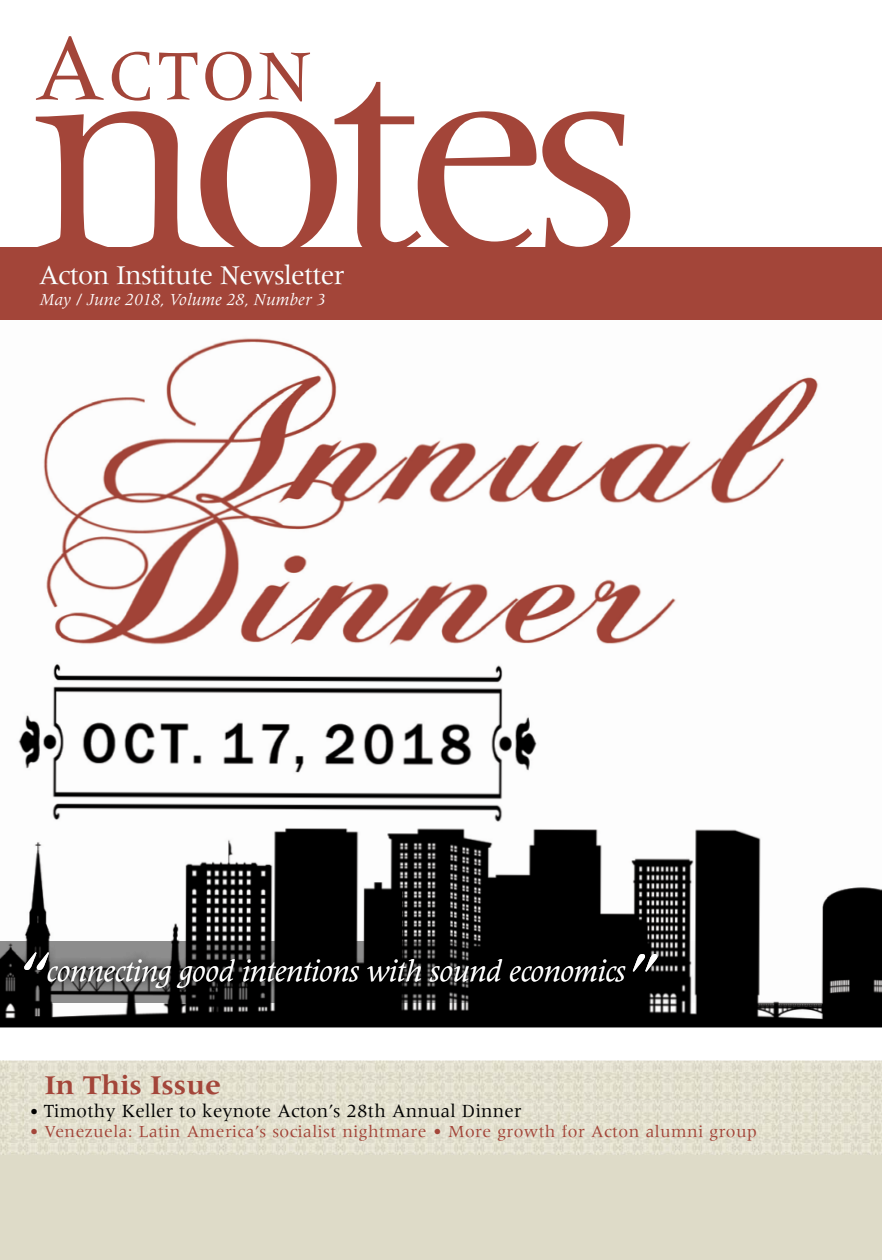
<style>
.page{position:relative;width:882px;height:1260px;background:#fff}
.page>*{position:absolute;margin:0;border:0;box-sizing:border-box;transform-origin:0 0}
.t1{font:294px "Meridien";letter-spacing:-.075em;color:#a34539}
.t2{font:italic 84px "Meridien";color:#fff}
.t3{font:73.5px "Meridien";color:#a34539}
.t4{font:italic 31.5px "Meridien";letter-spacing:-.015em;color:#fff}
.t5{font:28px "Meridien";letter-spacing:-.025em;color:#fbffff}
.t6{font:700 28px "Meridien";color:#a34539}
.t7{font:19.25px "Meridien";letter-spacing:.01em;color:#000}
.t8{font:17.5px "Meridien";letter-spacing:.025em;color:#a34539}
.t9{font:italic 17.5px "Meridien";color:#fff}
.s1{font-size:96.25px}
.s2{font-size:17.5px}
</style>
<div class="page">
<img style="left:0;top:338px;width:882px;height:689px">
<div style="left:0;top:1061px;width:882px;height:199px;background:#dedbc8"></div>
<div style="left:0;top:248px;width:882px;height:72px;background:#a34539"></div>
<img style="left:0;top:1061px;width:882px;height:93px">
<svg style="left:0;top:941px;width:759px;height:61px;background:#1f1f1f"></svg>
<div style="left:39px;top:950px;width:594px;height:46px;background:#000;opacity:.6"></div>
<div style="left:15px;top:943px;width:42px;height:35px;background:#000;opacity:.35"></div>
<div style="left:624px;top:946px;width:43px;height:34px;background:#000;opacity:.35"></div>
<h3 class="t3" style="left:35px;top:35px;width:278px"><span class="s1">A</span>CTON</h3>
<h1 class="t1" style="left:29px;top:-6px;width:616px">notes</h1>
<h3 class="t5" style="left:39px;top:260px;width:307px">Acton Institute Newsletter</h3>
<p class="t9" style="left:40px;top:290px;width:287px">May / June 2018, Volume 28, Number 3</p>
<h2 class="t2" style="left:64px;top:986px;width:43px;rotate:-180deg">”</h2>
<h2 class="t2" style="left:617px;top:938px;width:43px">”</h2>
<h3 class="t4" style="left:47px;top:954px;width:580px">connecting good intentions with sound economics</h3>
<h3 class="t6" style="left:45px;top:1069px;width:177px">In This Issue</h3>
<p class="t7" style="left:30px;top:1100px;width:493px"><span class="s2">•</span> Timothy Keller to keynote Acton’s 28th Annual Dinner</p>
<p class="t8" style="left:30px;top:1122px;width:729px">• Venezuela: Latin America’s socialist nightmare • More growth for Acton alumni group</p>
</div>
